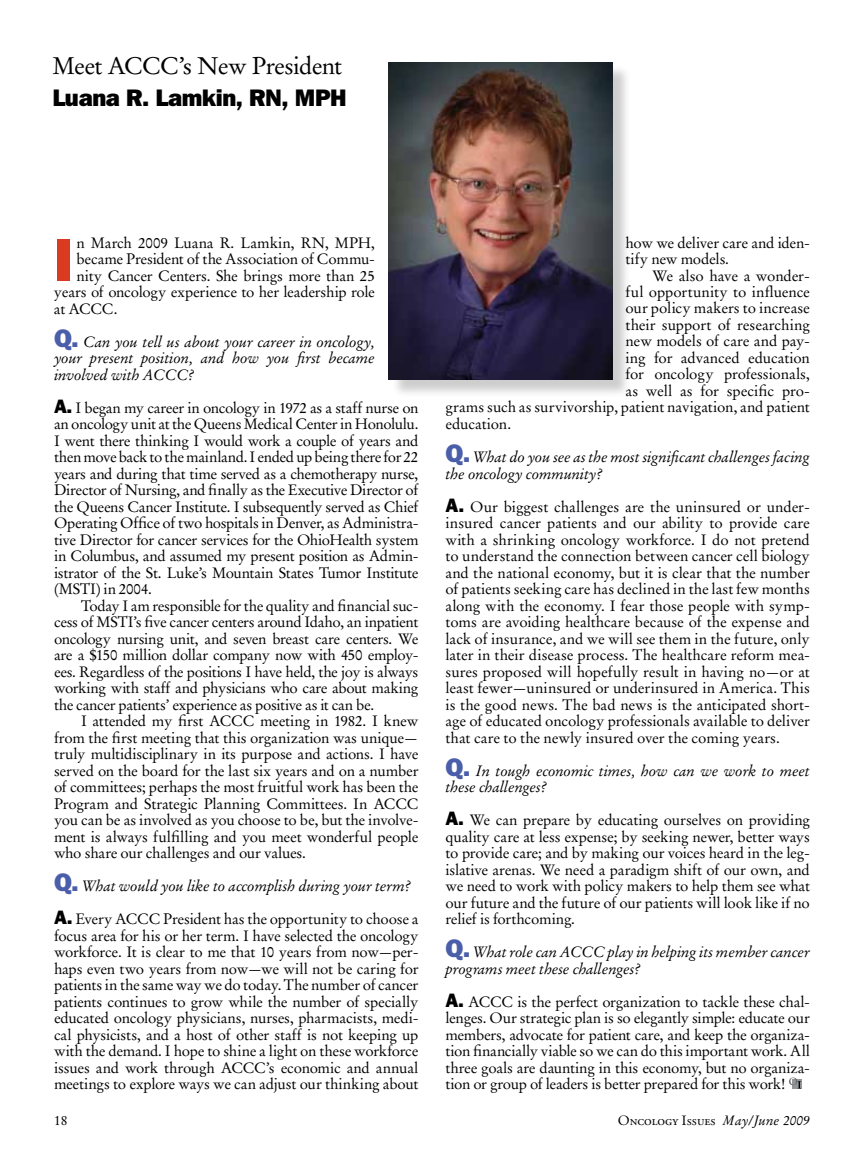
<style>
.page{position:relative;width:864px;height:1161px;background:#fff}
.page>*{position:absolute;margin:0;border:0;box-sizing:border-box;transform-origin:0 0}
.t1{font:800 60px "Franklin Gothic";color:#d93b20}
.t2{font:24px "Stempel Garamond LT Std";letter-spacing:-.03em;color:#000}
.t3{font:800 24px "Franklin Gothic";letter-spacing:-.02em;color:#000}
.t4{font:15px/16.5px "Stempel Garamond LT Std";letter-spacing:-.01em;color:#000;text-align:justify}
.t5{font:italic 15px/16.5px "Stempel Garamond LT Std";letter-spacing:-.01em;color:#000}
.t6{font:13.5px "Adobe Garamond Exp";color:#000}
.t7{font:13.5px "Stempel Garamond LT Std";color:#000}
.s1{font-family:"Franklin Gothic";font-weight:800;font-style:normal;font-size:25.5px;color:#4b5eaa}
.s2{font-family:"Franklin Gothic";font-weight:800;font-size:19.5px}
.s3{font-family:"Stempel Garamond LT Std"}
.s4{font-family:"Stempel Garamond LT Std";font-style:italic}
</style>
<div class="page">
<div style="left:792px;top:1080px;width:10px;height:9px;background:#939598"></div>
<svg style="left:789px;top:1078px;width:12px;height:11px"></svg>
<div style="left:391px;top:64px;width:240px;height:334px;background:#000;opacity:.2"></div>
<img style="left:389px;top:62px;width:223px;height:317px">
<h2 class="t2" style="left:52px;top:51px;width:291px">Meet ACCC’s New President</h2>
<h2 class="t3" style="left:52px;top:83px;width:295px">Luana R. Lamkin, RN, MPH</h2>
<h1 class="t1" style="left:54px;top:225px;width:21px">I</h1>
<p class="t4" style="left:76px;top:234px;width:300px">n March 2009 Luana R. Lamkin, RN, MPH,</p>
<p class="t4" style="left:76px;top:251px;width:300px">became President of the Association of Commu-</p>
<p class="t4" style="left:76px;top:267px;width:300px">nity Cancer Centers. She brings more than 25</p>
<p class="t4" style="left:54px;top:284px;width:322px">years of oncology experience to her leadership role</p>
<p class="t4" style="left:54px;top:300px;width:65px">at ACCC.</p>
<p class="t5" style="left:54px;top:333px;width:322px;text-align:justify"><span class="s1">Q.</span> Can you tell us about your career in oncology, your present position, and how you first became involved with ACCC?</p>
<p class="t4" style="left:54px;top:399px;width:366px"><span class="s2">A.</span> I began my career in oncology in 1972 as a staff nurse on an oncology unit at the Queens Medical Center in Honolulu.<br>I went there thinking I would work a couple of years and then move back to the mainland. I ended up being there for 22 years and during that time served as a chemotherapy nurse, Director of Nursing, and finally as the Executive Director of the Queens Cancer Institute. I subsequently served as Chief Operating Office of two hospitals in Denver, as Administra&shy;tive Director for cancer services for the OhioHealth system in Columbus, and assumed my present position as Admin&shy;istrator of the St. Luke’s Mountain States Tumor Institute (MSTI) in 2004.</p>
<p class="t4" style="left:54px;top:597px;width:366px;text-indent:27px">Today I am responsible for the quality and financial suc&shy;cess of MSTI’s five cancer centers around Idaho, an inpatient oncology nursing unit, and seven breast care centers. We are a $150 million dollar company now with 450 employ&shy;ees. Regardless of the positions I have held, the joy is always working with staff and physicians who care about making the cancer patients’ experience as positive as it can be.</p>
<p class="t4" style="left:54px;top:713px;width:366px;text-indent:27px">I attended my first ACCC meeting in 1982. I knew from the first meeting that this organization was unique— truly multidisciplinary in its purpose and actions. I have served on the board for the last six years and on a number of committees; perhaps the most fruitful work has been the Program and Strategic Planning Committees. In ACCC you can be as involved as you choose to be, but the involve&shy;ment is always fulfilling and you meet wonderful people who share our challenges and our values.</p>
<p class="t5" style="left:54px;top:878px;width:359px"><span class="s1">Q.</span> What would you like to accomplish during your term?</p>
<p class="t4" style="left:54px;top:911px;width:366px"><span class="s2">A.</span> Every ACCC President has the opportunity to choose a focus area for his or her term. I have selected the oncology workforce. It is clear to me that 10 years from now—per&shy;haps even two years from now—we will not be caring for patients in the same way we do today. The number of cancer patients continues to grow while the number of specially educated oncology physicians, nurses, pharmacists, medi&shy;cal physicists, and a host of other staff is not keeping up with the demand. I hope to shine a light on these workforce issues and work through ACCC’s economic and annual meetings to explore ways we can adjust our thinking about</p>
<p class="t4" style="left:626px;top:234px;width:186px">how we deliver care and iden&shy;tify new models.</p>
<p class="t4" style="left:653px;top:267px;width:159px">We also have a wonder-</p>
<p class="t4" style="left:626px;top:284px;width:186px">ful opportunity to influence</p>
<p class="t4" style="left:626px;top:300px;width:186px">our policy makers to increase</p>
<p class="t4" style="left:626px;top:317px;width:186px">their support of researching</p>
<p class="t4" style="left:626px;top:333px;width:186px">new models of care and pay-</p>
<p class="t4" style="left:626px;top:350px;width:186px">ing for advanced education</p>
<p class="t4" style="left:626px;top:366px;width:186px">for oncology professionals,</p>
<p class="t4" style="left:626px;top:383px;width:186px">as well as for specific pro-</p>
<p class="t4" style="left:446px;top:399px;width:366px">grams such as survivorship, patient navigation, and patient</p>
<p class="t4" style="left:446px;top:416px;width:67px">education.</p>
<p class="t5" style="left:446px;top:449px;width:366px"><span class="s1">Q.</span> What do you see as the most significant challenges facing the oncology community?</p>
<p class="t4" style="left:445px;top:498px;width:366px"><span class="s2">A.</span> Our biggest challenges are the uninsured or under&shy;insured cancer patients and our ability to provide care with a shrinking oncology workforce. I do not pretend to understand the connection between cancer cell biology and the national economy, but it is clear that the number of patients seeking care has declined in the last few months along with the economy. I fear those people with symp&shy;toms are avoiding healthcare because of the expense and lack of insurance, and we will see them in the future, only later in their disease process. The healthcare reform mea&shy;sures proposed will hopefully result in having no—or at least fewer—uninsured or underinsured in America. This is the good news. The bad news is the anticipated short&shy;age of educated oncology professionals available to deliver that care to the newly insured over the coming years.</p>
<p class="t5" style="left:446px;top:762px;width:366px"><span class="s1">Q.</span> In tough economic times, how can we work to meet these challenges?</p>
<p class="t4" style="left:446px;top:812px;width:366px"><span class="s2">A.</span> We can prepare by educating ourselves on providing quality care at less expense; by seeking newer, better ways to provide care; and by making our voices heard in the leg&shy;islative arenas. We need a paradigm shift of our own, and we need to work with policy makers to help them see what our future and the future of our patients will look like if no relief is forthcoming.</p>
<p class="t5" style="left:446px;top:944px;width:366px"><span class="s1">Q.</span> What role can ACCC play in helping its member cancer programs meet these challenges?</p>
<p class="t4" style="left:446px;top:993px;width:366px"><span class="s2">A.</span> ACCC is the perfect organization to tackle these chal&shy;lenges. Our strategic plan is so elegantly simple: educate our members, advocate for patient care, and keep the organiza&shy;tion financially viable so we can do this important work. All three goals are daunting in this economy, but no organiza&shy;tion or group of leaders is better prepared for this work!</p>
<p class="t7" style="left:54px;top:1112px;width:15px">18</p>
<p class="t6" style="left:618px;top:1115px;width:194px"><span class="s3">O</span>ncology <span class="s3">I</span>ssues <span class="s4">May/June 2009</span></p>
</div>
